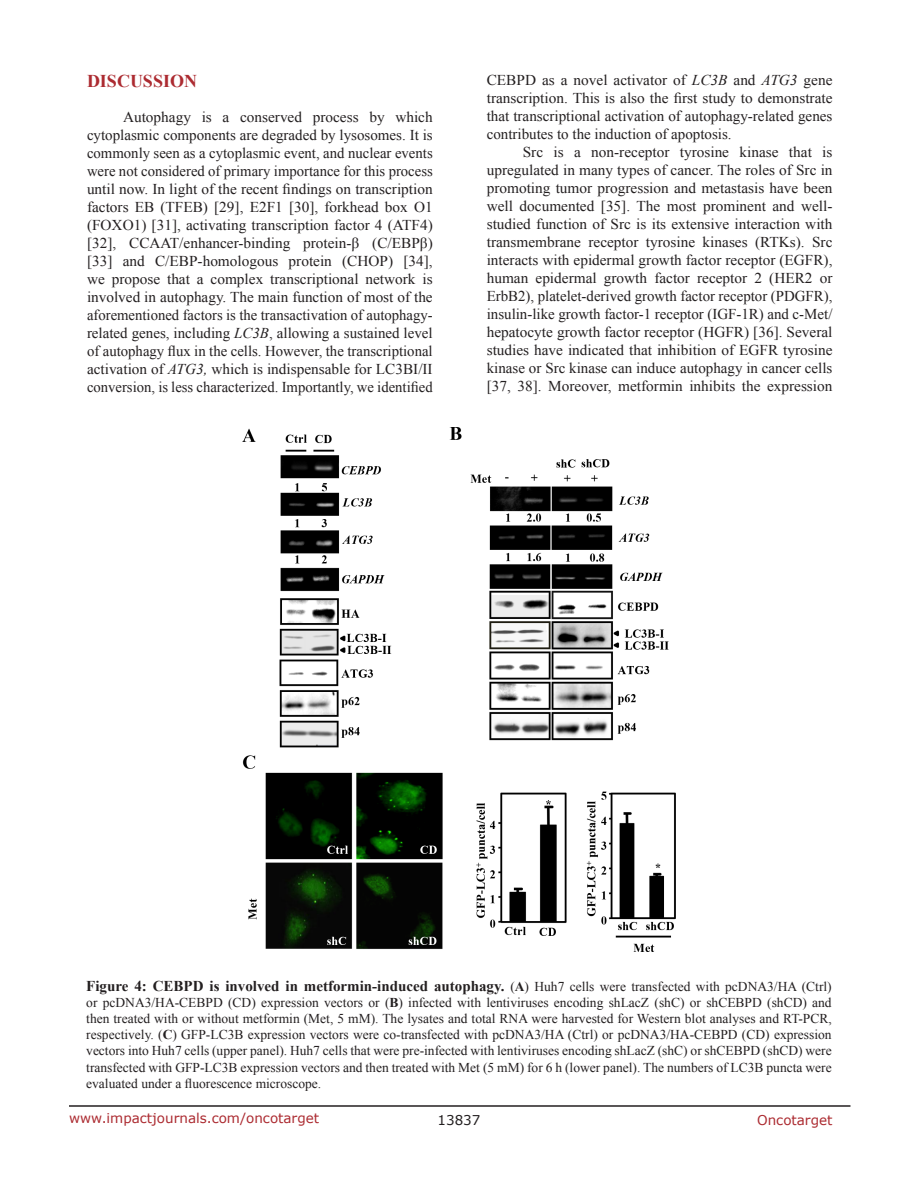
<style>
.page{position:relative;width:918px;height:1188px;background:#fff}
.page>*{position:absolute;margin:0;border:0;box-sizing:border-box;transform-origin:0 0}
.Heading{font:700 18px "Times New Roman";color:#ac2b31}
.BodyText{font:15px/18px "Times New Roman";color:#231f20;text-align:justify}
.FigureText{font:700 15px "Times New Roman";color:#231f20}
.FigureText-2{font:13.5px/16.2px "Times New Roman";color:#231f20;text-align:justify}
.t1{font:13.5px "Verdana";color:#ac2b31}
.t2{font:13.5px "Verdana";color:#231f20}
.s1{font-style:italic}
.s2{font-weight:400;font-size:13.5px}
.s3{font-size:13.5px}
.s4{font-weight:700}
</style>
<div class="page">
<hr style="left:69px;top:1105px;width:781px;height:2px;background:#231f20">
<img style="left:242px;top:427px;width:434px;height:524px">
<p class="Heading" style="left:87px;top:69px;width:112px">DISCUSSION</p>
<p class="BodyText" style="left:87px;top:107px;width:347px;text-indent:36px">Autophagy is a conserved process by which cytoplasmic components are degraded by lysosomes. It is commonly seen as a cytoplasmic event, and nuclear events were not considered of primary importance for this process until now. In light of the recent findings on transcription factors EB (TFEB) [29], E2F1 [30], forkhead box O1 (FOXO1) [31], activating transcription factor 4 (ATF4) [32], CCAAT/enhancer-binding protein-β (C/EBPβ) [33] and C/EBP-homologous protein (CHOP) [34], we propose that a complex transcriptional network is involved in autophagy. The main function of most of the aforementioned factors is the transactivation of autophagy&shy;related genes, including <span class="s1">LC3B</span>, allowing a sustained level of autophagy flux in the cells. However, the transcriptional activation of <span class="s1">ATG3,</span> which is indispensable for LC3BI/II conversion, is less characterized. Importantly, we identified</p>
<p class="BodyText" style="left:487px;top:71px;width:347px">CEBPD as a novel activator of <span class="s1">LC3B</span> and <span class="s1">ATG3</span> gene transcription. This is also the first study to demonstrate that transcriptional activation of autophagy-related genes contributes to the induction of apoptosis.</p>
<p class="BodyText" style="left:487px;top:143px;width:347px;text-indent:36px">Src is a non-receptor tyrosine kinase that is upregulated in many types of cancer. The roles of Src in promoting tumor progression and metastasis have been well documented [35]. The most prominent and well&shy;studied function of Src is its extensive interaction with transmembrane receptor tyrosine kinases (RTKs). Src interacts with epidermal growth factor receptor (EGFR), human epidermal growth factor receptor 2 (HER2 or ErbB2), platelet-derived growth factor receptor (PDGFR), insulin-like growth factor-1 receptor (IGF-1R) and c-Met/ hepatocyte growth factor receptor (HGFR) [36]. Several studies have indicated that inhibition of EGFR tyrosine kinase or Src kinase can induce autophagy in cancer cells [37, 38]. Moreover, metformin inhibits the expression</p>
<p class="FigureText" style="left:86px;top:975px;width:747px">Figure 4: CEBPD is involved in metformin-induced autophagy. <span class="s2">(</span><span class="s3">A</span><span class="s2">) Huh7 cells were transfected with pcDNA3/HA (Ctrl)</span></p>
<p class="FigureText-2" style="left:86px;top:994px;width:747px">or pcDNA3/HA-CEBPD (CD) expression vectors or (<span class="s4">B</span>) infected with lentiviruses encoding shLacZ (shC) or shCEBPD (shCD) and then treated with or without metformin (Met, 5 mM). The lysates and total RNA were harvested for Western blot analyses and RT-PCR, respectively. (<span class="s4">C</span>) GFP-LC3B expression vectors were co-transfected with pcDNA3/HA (Ctrl) or pcDNA3/HA-CEBPD (CD) expression vectors into Huh7 cells (upper panel). Huh7 cells that were pre-infected with lentiviruses encoding shLacZ (shC) or shCEBPD (shCD) were transfected with GFP-LC3B expression vectors and then treated with Met (5 mM) for 6 h (lower panel). The numbers of LC3B puncta were evaluated under a fluorescence microscope.</p>
<p class="t1" style="left:69px;top:1109px;width:252px">www.impactjournals.com/oncotarget</p>
<p class="t2" style="left:438px;top:1111px;width:44px">13837</p>
<p class="t1" style="left:757px;top:1111px;width:77px">Oncotarget</p>
</div>
